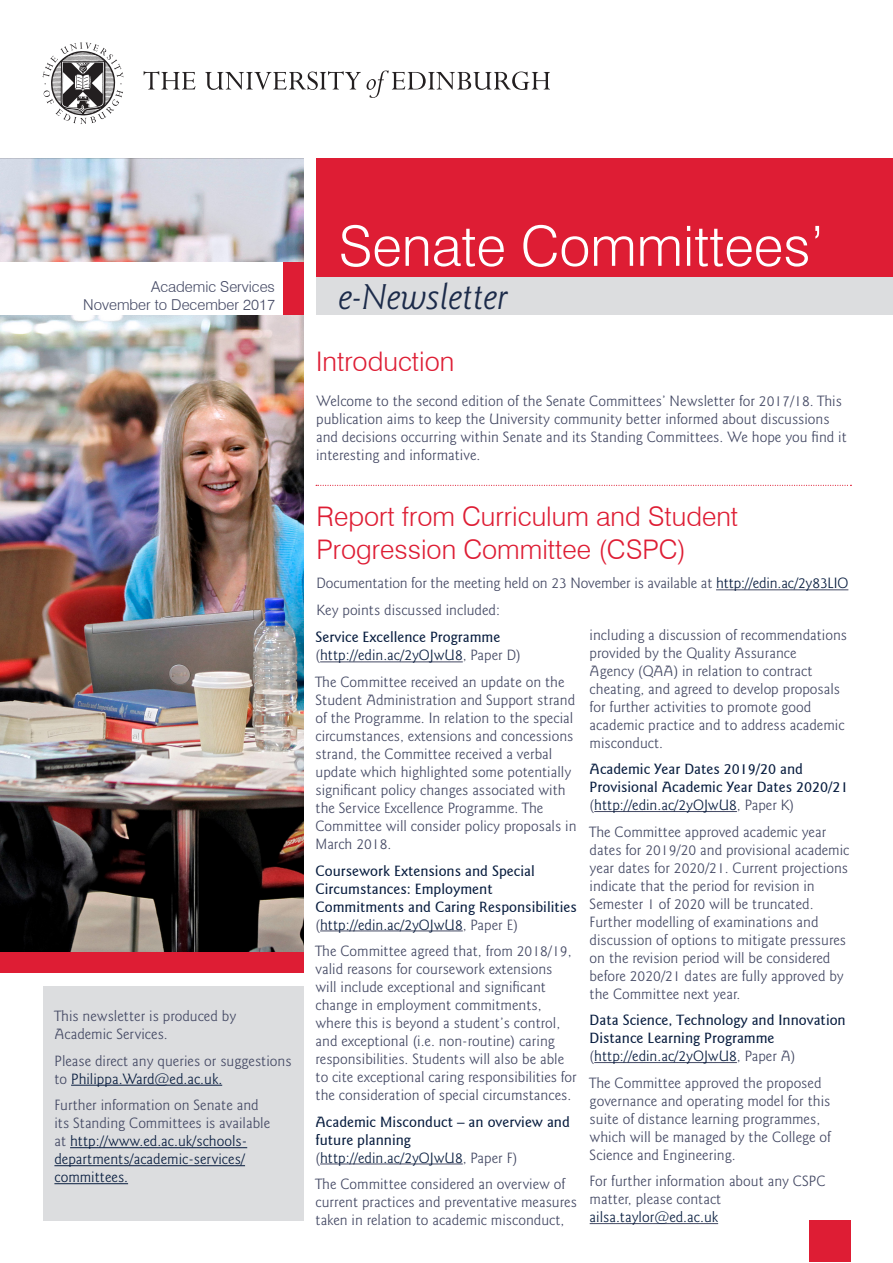
<style>
.page{position:relative;width:893px;height:1263px;background:#fff}
.page>*{position:absolute;margin:0;border:0;box-sizing:border-box;transform-origin:0 0}
.t1{font:300 55.5px "Swiss 721 BT";color:#fff}
.t2{font:italic 300 36px "Goudy Sans IT Cby BT";color:#1c2b4a}
.heading{font:300 27px/32.4px "Swiss 721 BT";color:#de1d34}
.body{font:300 15px/18px "Goudy Sans IT Cby BT";color:#444964}
.body-2{font:300 15px/18px "Goudy Sans IT Cby BT";color:#081d3f}
.sbu{font:500 15px/18px "Goudy Sans IT Cby BT";color:#081d3f}
.t3{font:300 15px "Swiss 721 BT";color:#444964}
.s1{color:#081d3f}
.s2{color:#444964}
</style>
<div class="page">
<div style="left:316px;top:158px;width:577px;height:133px;background:#de1d34"></div>
<svg style="left:144px;top:71px;width:51px;height:18px"></svg>
<svg style="left:205px;top:71px;width:156px;height:19px"></svg>
<svg style="left:367px;top:71px;width:183px;height:27px"></svg>
<svg style="left:43px;top:43px;width:80px;height:81px"></svg>
<div style="left:316px;top:277px;width:577px;height:38px;background:#dcdddf"></div>
<img style="left:0;top:158px;width:303px;height:794px">
<div style="left:0;top:952px;width:303px;height:21px;background:#de1d34"></div>
<div style="left:0;top:263px;width:303px;height:52px;background:#fff"></div>
<div style="left:283px;top:263px;width:20px;height:52px;background:#de1d34"></div>
<div style="left:809px;top:1221px;width:41px;height:41px;background:#de1d34"></div>
<div style="left:43px;top:986px;width:260px;height:235px;background:#dcdddf"></div>
<svg style="left:316px;top:485px;width:535px;height:1px"></svg>
<hr style="left:71px;top:1085px;width:151px;height:1px;background:#081d3f">
<hr style="left:70px;top:1147px;width:177px;height:1px;background:#081d3f">
<hr style="left:54px;top:1165px;width:191px;height:1px;background:#081d3f">
<hr style="left:54px;top:1183px;width:74px;height:1px;background:#081d3f">
<hr style="left:716px;top:590px;width:132px;height:1px;background:#444964">
<hr style="left:320px;top:662px;width:143px;height:1px;background:#444964">
<hr style="left:320px;top:931px;width:143px;height:1px;background:#444964">
<hr style="left:320px;top:1164px;width:143px;height:1px;background:#444964">
<hr style="left:594px;top:811px;width:143px;height:1px;background:#444964">
<hr style="left:594px;top:1062px;width:143px;height:1px;background:#444964">
<hr style="left:590px;top:1223px;width:128px;height:1px;background:#444964">
<p class="t3" style="left:151px;top:277px;width:125px">Academic Services</p>
<p class="t3" style="left:83px;top:295px;width:193px">November to December 2017</p>
<p class="body" style="left:54px;top:1007px;width:183px">This newsletter is produced by<br>Academic Services.</p>
<p class="body" style="left:54px;top:1052px;width:239px">Please direct any queries or suggestions to <span class="s1">Philippa.Ward@ed.ac.uk.</span></p>
<p class="body-2" style="left:54px;top:1096px;width:217px"><span class="s2">Further information on Senate and its Standing Committees is available at</span> http://www.ed.ac.uk/schools&shy;departments/academic-services/ committees.</p>
<p class="t1" style="left:339px;top:212px;width:487px">Senate Committees’</p>
<p class="t2" style="left:339px;top:275px;width:171px">e-Newsletter</p>
<p class="heading" style="left:316px;top:345px;width:140px">Introduction</p>
<p class="body" style="left:316px;top:392px;width:532px">Welcome to the second edition of the Senate Committees’ Newsletter for 2017/18. This publication aims to keep the University community better informed about discussions and decisions occurring within Senate and its Standing Committees. We hope you find it interesting and informative.</p>
<p class="heading" style="left:317px;top:500px;width:423px">Report from Curriculum and Student<br>Progression Committee (CSPC)</p>
<p class="body" style="left:317px;top:574px;width:533px">Documentation for the meeting held on 23 November is available at <span class="s1">http://edin.ac/2y83LIO</span></p>
<p class="body" style="left:317px;top:601px;width:185px">Key points discussed included:</p>
<p class="sbu" style="left:316px;top:628px;width:186px">Service Excellence Programme</p>
<p class="body-2" style="left:316px;top:646px;width:207px"><span class="s2">(</span>http://edin.ac/2yOJwU8<span class="s2">, Paper D)</span></p>
<p class="body" style="left:316px;top:673px;width:262px">The Committee received an update on the Student Administration and Support strand of the Programme. In relation to the special circumstances, extensions and concessions strand, the Committee received a verbal update which highlighted some potentially significant policy changes associated with the Service Excellence Programme. The Committee will consider policy proposals in March 2018.</p>
<p class="sbu" style="left:316px;top:861px;width:263px">Coursework Extensions and Special<br>Circumstances: Employment<br>Commitments and Caring Responsibilities</p>
<p class="body-2" style="left:316px;top:915px;width:204px"><span class="s2">(</span>http://edin.ac/2yOJwU8<span class="s2">, Paper E)</span></p>
<p class="body" style="left:316px;top:942px;width:263px">The Committee agreed that, from 2018/19, valid reasons for coursework extensions will include exceptional and significant change in employment commitments, where this is beyond a student’s control, and exceptional (i.e. non-routine) caring responsibilities. Students will also be able to cite exceptional caring responsibilities for the consideration of special circumstances.</p>
<p class="sbu" style="left:316px;top:1112px;width:256px">Academic Misconduct – an overview and future planning</p>
<p class="body-2" style="left:316px;top:1148px;width:203px"><span class="s2">(</span>http://edin.ac/2yOJwU8<span class="s2">, Paper F)</span></p>
<p class="body" style="left:316px;top:1175px;width:263px">The Committee considered an overview of current practices and preventative measures taken in relation to academic misconduct,</p>
<p class="body" style="left:590px;top:626px;width:259px">including a discussion of recommendations provided by the Quality Assurance<br>Agency (QAA) in relation to contract cheating, and agreed to develop proposals for further activities to promote good academic practice and to address academic misconduct.</p>
<p class="sbu" style="left:590px;top:760px;width:260px">Academic Year Dates 2019/20 and<br>Provisional Academic Year Dates 2020/21</p>
<p class="body-2" style="left:590px;top:796px;width:206px"><span class="s2">(</span>http://edin.ac/2yOJwU8<span class="s2">, Paper K)</span></p>
<p class="body" style="left:590px;top:823px;width:261px">The Committee approved academic year dates for 2019/20 and provisional academic year dates for 2020/21. Current projections indicate that the period for revision in Semester 1 of 2020 will be truncated.<br>Further modelling of examinations and discussion of options to mitigate pressures on the revision period will be considered before 2020/21 dates are fully approved by the Committee next year.</p>
<p class="sbu" style="left:590px;top:1011px;width:258px">Data Science, Technology and Innovation<br>Distance Learning Programme</p>
<p class="body-2" style="left:590px;top:1047px;width:207px"><span class="s2">(</span>http://edin.ac/2yOJwU8<span class="s2">, Paper A)</span></p>
<p class="body" style="left:590px;top:1074px;width:243px">The Committee approved the proposed governance and operating model for this suite of distance learning programmes, which will be managed by the College of Science and Engineering.</p>
<p class="body" style="left:590px;top:1172px;width:237px">For further information about any CSPC matter, please contact <span class="s1">ailsa.taylor@ed.ac.uk</span></p>
</div>
